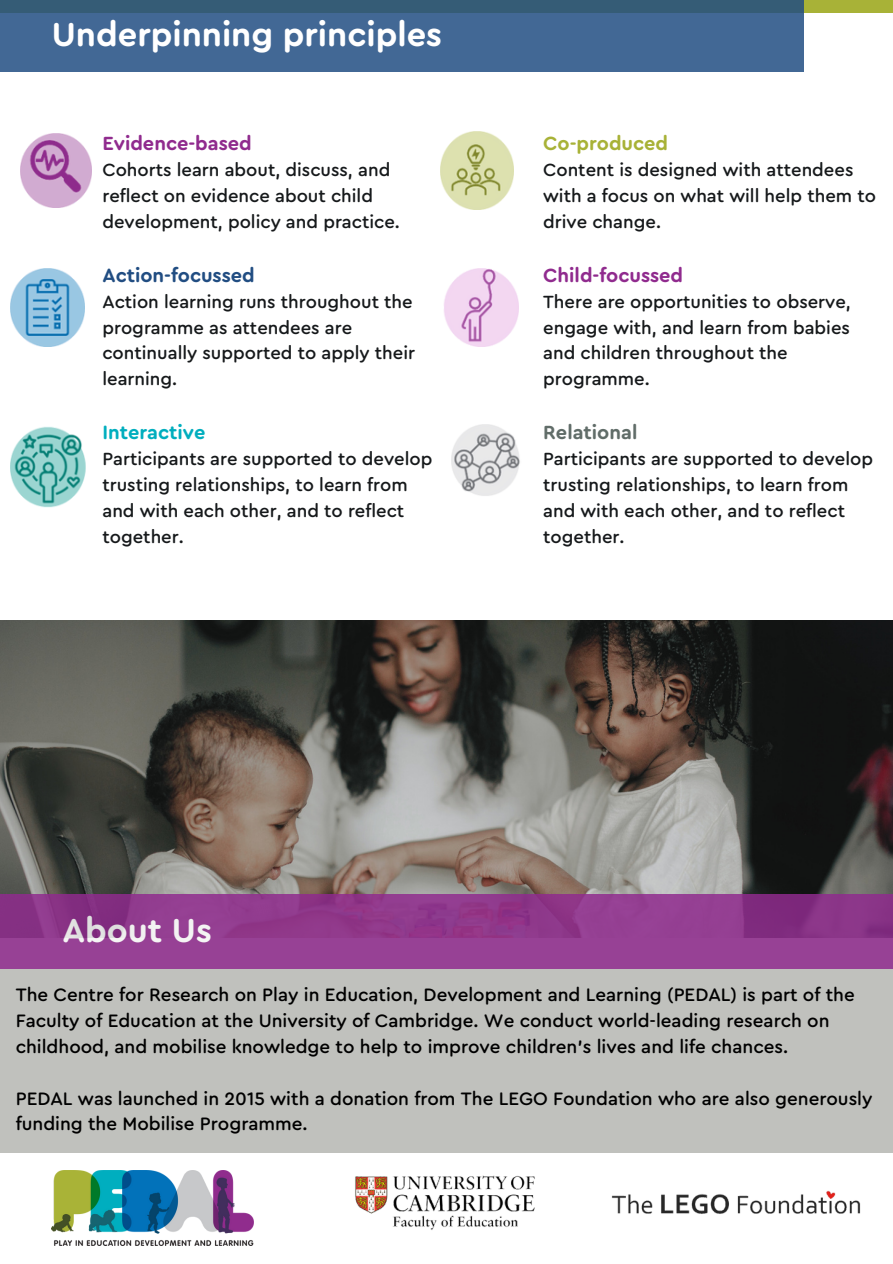
<style>
.page{position:relative;width:893px;height:1264px;background:#fff}
.page>*{position:absolute;margin:0;border:0;box-sizing:border-box;transform-origin:0 0}
.t1{font:700 34.5px "Cera Round Basic";color:#fff}
.t2{font:700 19.95px "Cera Round Basic";color:#902b8e}
.t3{font:700 19.95px "Cera Round Basic";color:#214d82}
.t4{font:700 19.95px "Cera Round Basic";color:#00aebe}
.t5{font:700 19.95px "Cera Round Basic";color:#a8b237}
.t6{font:700 19.95px "Cera Round Basic";color:#616d69}
.t7{font:500 18.9px/25.8px "Cera Round Basic";color:#000}
.t8{font:500 18.45px/25.8px "Cera Round Basic";color:#16191b}
</style>
<div class="page">
<img style="left:0;top:620px;width:892px;height:274px">
<img style="left:51px;top:1170px;width:202px;height:75px">
<img style="left:611px;top:1190px;width:250px;height:24px">
<img style="left:309px;top:1152px;width:272px;height:78px">
<img style="left:440px;top:132px;width:73px;height:77px">
<img style="left:21px;top:134px;width:71px;height:74px">
<img style="left:10px;top:426px;width:76px;height:82px">
<img style="left:451px;top:425px;width:69px;height:71px">
<img style="left:10px;top:268px;width:74px;height:79px">
<img style="left:444px;top:268px;width:75px;height:79px">
<div style="left:0;top:0;width:892px;height:13px;background:#a8b237"></div>
<svg style="left:0;top:0;width:803px;height:71px;fill:#426895"></svg>
<div style="left:0;top:938px;width:892px;height:214px;background:#c0c1bd"></div>
<svg style="left:0;top:894px;width:892px;height:74px;fill:#953f92"></svg>
<h1 class="t1" style="left:52px;top:18px;width:392px">Underpinning principles</h1>
<p class="t2" style="left:102px;top:134px;width:151px">Evidence-based</p>
<p class="t8" style="left:102px;top:157px;width:299px">Cohorts learn about, discuss, and reflect on evidence about child development, policy and practice.</p>
<p class="t3" style="left:102px;top:266px;width:154px">Action-focussed</p>
<p class="t8" style="left:102px;top:289px;width:314px">Action learning runs throughout the programme as attendees are continually supported to apply their learning.</p>
<p class="t4" style="left:102px;top:423px;width:104px">Interactive</p>
<p class="t8" style="left:102px;top:446px;width:331px">Participants are supported to develop trusting relationships, to learn from and with each other, and to reflect together.</p>
<p class="t5" style="left:543px;top:134px;width:126px">Co-produced</p>
<p class="t8" style="left:543px;top:157px;width:334px">Content is designed with attendees with a focus on what will help them to drive change.</p>
<p class="t2" style="left:543px;top:266px;width:141px">Child-focussed</p>
<p class="t8" style="left:543px;top:289px;width:309px">There are opportunities to observe, engage with, and learn from babies and children throughout the programme.</p>
<p class="t6" style="left:543px;top:423px;width:96px">Relational</p>
<p class="t8" style="left:543px;top:446px;width:331px">Participants are supported to develop trusting relationships, to learn from and with each other, and to reflect together.</p>
<h1 class="t1" style="left:62px;top:914px;width:151px">About Us</h1>
<p class="t7" style="left:16px;top:982px;width:840px">The Centre for Research on Play in Education, Development and Learning (PEDAL) is part of the<br>Faculty of Education at the University of Cambridge. We conduct world-leading research on childhood, and mobilise knowledge to help to improve children’s lives and life chances.</p>
<p class="t7" style="left:16px;top:1085px;width:858px">PEDAL was launched in 2015 with a donation from The LEGO Foundation who are also generously funding the Mobilise Programme.</p>
</div>
